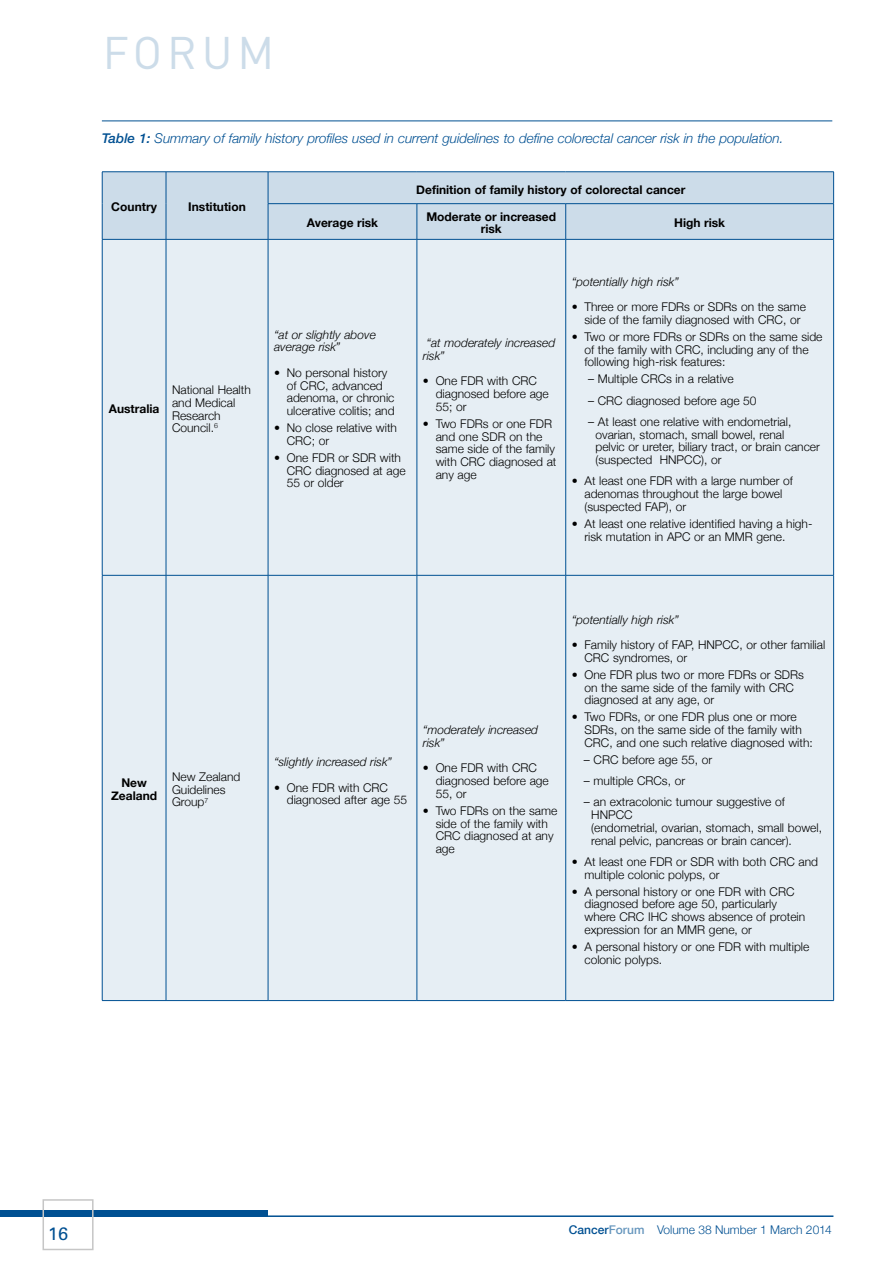
<style>
.page{position:relative;width:893px;height:1263px;background:#fff}
.page>*{position:absolute;margin:0;border:0;box-sizing:border-box;transform-origin:0 0}
.t1{font:45.15px "DIN";letter-spacing:.11em;color:#ccdce9}
.t2{font:18px "Univers";color:#005092}
.t3{font:italic 300 13.5px "Helvetica Neue";letter-spacing:-.005em;color:#005092}
.t4{font:300 12px/12.8px "Helvetica Neue";color:#000}
.t5{font:italic 300 12px/12.8px "Helvetica Neue";color:#000}
.t6{font:700 12px/12px "Helvetica Neue";color:#000;text-align:center}
.t7{font:300 12px "Helvetica Neue";color:#005092}
.s1{font-weight:500}
.s2{font-weight:500;color:#6696bd}
</style>
<div class="page">
<hr style="left:0;top:1215px;width:833px;height:2px;background:#005092">
<div style="left:0;top:1210px;width:268px;height:6px;background:#005092"></div>
<div style="left:43px;top:1199px;width:51px;height:51px;border:2px solid #c6c6c6"></div>
<hr style="left:102px;top:121px;width:730px;height:1px;background:#005092">
<div style="left:103px;top:172px;width:730px;height:67px;background:#ccdce9"></div>
<div style="left:103px;top:240px;width:730px;height:760px;background:#e6eef4"></div>
<hr style="left:268px;top:171px;width:149px;height:1px;background:#005092">
<hr style="left:417px;top:171px;width:149px;height:1px;background:#005092">
<hr style="left:566px;top:171px;width:268px;height:1px;background:#005092">
<hr style="left:833px;top:172px;width:1px;height:31px;background:#005092">
<hr style="left:417px;top:204px;width:1px;height:35px;background:#005092">
<hr style="left:565px;top:204px;width:1px;height:35px;background:#005092">
<hr style="left:833px;top:204px;width:1px;height:35px;background:#005092">
<hr style="left:102px;top:172px;width:1px;height:32px;background:#005092">
<hr style="left:102px;top:204px;width:1px;height:35px;background:#005092">
<hr style="left:102px;top:171px;width:64px;height:1px;background:#005092">
<hr style="left:166px;top:171px;width:102px;height:1px;background:#005092">
<hr style="left:166px;top:172px;width:1px;height:32px;background:#005092">
<hr style="left:166px;top:204px;width:1px;height:35px;background:#005092">
<hr style="left:268px;top:172px;width:1px;height:31px;background:#005092">
<hr style="left:268px;top:204px;width:1px;height:35px;background:#005092">
<hr style="left:102px;top:240px;width:1px;height:335px;background:#005092">
<hr style="left:102px;top:575px;width:1px;height:425px;background:#005092">
<hr style="left:102px;top:239px;width:64px;height:1px;background:#005092">
<hr style="left:102px;top:575px;width:64px;height:1px;background:#005092">
<hr style="left:166px;top:240px;width:1px;height:335px;background:#005092">
<hr style="left:166px;top:575px;width:1px;height:425px;background:#005092">
<hr style="left:268px;top:240px;width:1px;height:335px;background:#005092">
<hr style="left:417px;top:240px;width:1px;height:335px;background:#005092">
<hr style="left:565px;top:240px;width:1px;height:335px;background:#005092">
<hr style="left:833px;top:240px;width:1px;height:335px;background:#005092">
<hr style="left:268px;top:575px;width:1px;height:425px;background:#005092">
<hr style="left:417px;top:575px;width:1px;height:425px;background:#005092">
<hr style="left:565px;top:575px;width:1px;height:425px;background:#005092">
<hr style="left:833px;top:575px;width:1px;height:425px;background:#005092">
<hr style="left:166px;top:239px;width:102px;height:1px;background:#005092">
<hr style="left:268px;top:203px;width:149px;height:1px;background:#005092">
<hr style="left:417px;top:203px;width:149px;height:1px;background:#005092">
<hr style="left:566px;top:203px;width:268px;height:1px;background:#005092">
<hr style="left:268px;top:239px;width:149px;height:1px;background:#005092">
<hr style="left:417px;top:239px;width:149px;height:1px;background:#005092">
<hr style="left:566px;top:239px;width:268px;height:1px;background:#005092">
<hr style="left:166px;top:575px;width:102px;height:1px;background:#005092">
<hr style="left:268px;top:575px;width:149px;height:1px;background:#005092">
<hr style="left:417px;top:575px;width:149px;height:1px;background:#005092">
<hr style="left:566px;top:575px;width:268px;height:1px;background:#005092">
<hr style="left:102px;top:1000px;width:64px;height:1px;background:#005092">
<hr style="left:166px;top:1000px;width:102px;height:1px;background:#005092">
<hr style="left:268px;top:1000px;width:149px;height:1px;background:#005092">
<hr style="left:417px;top:1000px;width:149px;height:1px;background:#005092">
<hr style="left:566px;top:1000px;width:268px;height:1px;background:#005092">
<h1 class="t1" style="left:103px;top:25px;width:173px">FORUM</h1>
<p class="t3" style="left:102px;top:127px;width:683px"><span class="s1">Table 1:</span> Summary of family history profiles used in current guidelines to define colorectal cancer risk in the population.</p>
<p class="t6" style="left:111px;top:201px;width:47px">Country</p>
<p class="t6" style="left:188px;top:201px;width:59px">Institution</p>
<p class="t6" style="left:109px;top:403px;width:52px">Australia</p>
<p class="t4" style="left:172px;top:383px;width:80px">National Health and Medical<br>Research<br>Council.<sup>6</sup></p>
<p class="t6" style="left:416px;top:184px;width:271px">Definition of family history of colorectal cancer</p>
<p class="t6" style="left:307px;top:217px;width:73px">Average risk</p>
<p class="t6" style="left:426px;top:211px;width:131px">Moderate or increased risk</p>
<p class="t6" style="left:674px;top:217px;width:52px">High risk</p>
<p class="t5" style="left:274px;top:327px;width:103px">“at or slightly above average risk”</p>
<p class="t4" style="left:287px;top:366px;width:109px;text-indent:-13px">• No personal history of CRC, advanced adenoma, or chronic ulcerative colitis; and</p>
<p class="t4" style="left:287px;top:421px;width:112px;text-indent:-13px">• No close relative with<br>CRC; or</p>
<p class="t4" style="left:287px;top:451px;width:120px;text-indent:-13px">• One FDR or SDR with<br>CRC diagnosed at age<br>55 or older</p>
<p class="t5" style="left:423px;top:336px;width:134px;text-indent:4px">“at moderately increased risk”</p>
<p class="t4" style="left:436px;top:374px;width:115px;text-indent:-13px">• One FDR with CRC diagnosed before age<br>55; or</p>
<p class="t4" style="left:436px;top:417px;width:122px;text-indent:-13px">• Two FDRs or one FDR and one SDR on the same side of the family with CRC diagnosed at any age</p>
<p class="t5" style="left:572px;top:274px;width:109px">“potentially high risk”</p>
<p class="t4" style="left:584px;top:300px;width:223px;text-indent:-13px">• Three or more FDRs or SDRs on the same side of the family diagnosed with CRC, or</p>
<p class="t4" style="left:584px;top:329px;width:239px;text-indent:-13px">• Two or more FDRs or SDRs on the same side of the family with CRC, including any of the following high-risk features:</p>
<p class="t4" style="left:588px;top:372px;width:147px">– Multiple CRCs in a relative</p>
<p class="t4" style="left:588px;top:393px;width:170px">– CRC diagnosed before age 50</p>
<p class="t4" style="left:595px;top:414px;width:226px;text-indent:-7px">– At least one relative with endometrial, ovarian, stomach, small bowel, renal<br>pelvic or ureter, biliary tract, or brain cancer (suspected HNPCC), or</p>
<p class="t4" style="left:584px;top:474px;width:210px;text-indent:-13px">• At least one FDR with a large number of adenomas throughout the large bowel (suspected FAP), or</p>
<p class="t4" style="left:584px;top:516px;width:229px;text-indent:-13px">• At least one relative identified having a high&shy;risk mutation in APC or an MMR gene.</p>
<p class="t6" style="left:111px;top:777px;width:47px;line-height:12.8px">New<br>Zealand</p>
<p class="t4" style="left:172px;top:769px;width:70px">New Zealand<br>Guidelines<br>Group<sup>7</sup></p>
<p class="t5" style="left:274px;top:755px;width:120px">“slightly increased risk”</p>
<p class="t4" style="left:287px;top:780px;width:122px;text-indent:-13px">• One FDR with CRC diagnosed after age 55</p>
<p class="t5" style="left:423px;top:723px;width:117px">“moderately increased risk”</p>
<p class="t4" style="left:436px;top:761px;width:115px;text-indent:-13px">• One FDR with CRC diagnosed before age<br>55, or</p>
<p class="t4" style="left:436px;top:803px;width:123px;text-indent:-13px">• Two FDRs on the same side of the family with<br>CRC diagnosed at any age</p>
<p class="t5" style="left:572px;top:612px;width:109px">“potentially high risk”</p>
<p class="t4" style="left:584px;top:638px;width:242px;text-indent:-13px">• Family history of FAP, HNPCC, or other familial<br>CRC syndromes, or</p>
<p class="t4" style="left:584px;top:668px;width:221px;text-indent:-13px">• One FDR plus two or more FDRs or SDRs on the same side of the family with CRC diagnosed at any age, or</p>
<p class="t4" style="left:584px;top:710px;width:230px;text-indent:-13px">• Two FDRs, or one FDR plus one or more<br>SDRs, on the same side of the family with<br>CRC, and one such relative diagnosed with:</p>
<p class="t4" style="left:584px;top:752px;width:130px">– CRC before age 55, or</p>
<p class="t4" style="left:584px;top:774px;width:103px">– multiple CRCs, or</p>
<p class="t4" style="left:591px;top:795px;width:232px;text-indent:-7px">– an extracolonic tumour suggestive of HNPCC<br>(endometrial, ovarian, stomach, small bowel, renal pelvic, pancreas or brain cancer).</p>
<p class="t4" style="left:584px;top:854px;width:235px;text-indent:-13px">• At least one FDR or SDR with both CRC and multiple colonic polyps, or</p>
<p class="t4" style="left:584px;top:884px;width:222px;text-indent:-13px">• A personal history or one FDR with CRC diagnosed before age 50, particularly where CRC IHC shows absence of protein expression for an MMR gene, or</p>
<p class="t4" style="left:584px;top:939px;width:226px;text-indent:-13px">• A personal history or one FDR with multiple colonic polyps.</p>
<h2 class="t2" style="left:48px;top:1223px;width:21px">16</h2>
<p class="t7" style="left:569px;top:1219px;width:265px"><span class="s1">Cancer</span><span class="s2">Forum</span> Volume 38 Number 1 March 2014</p>
</div>
